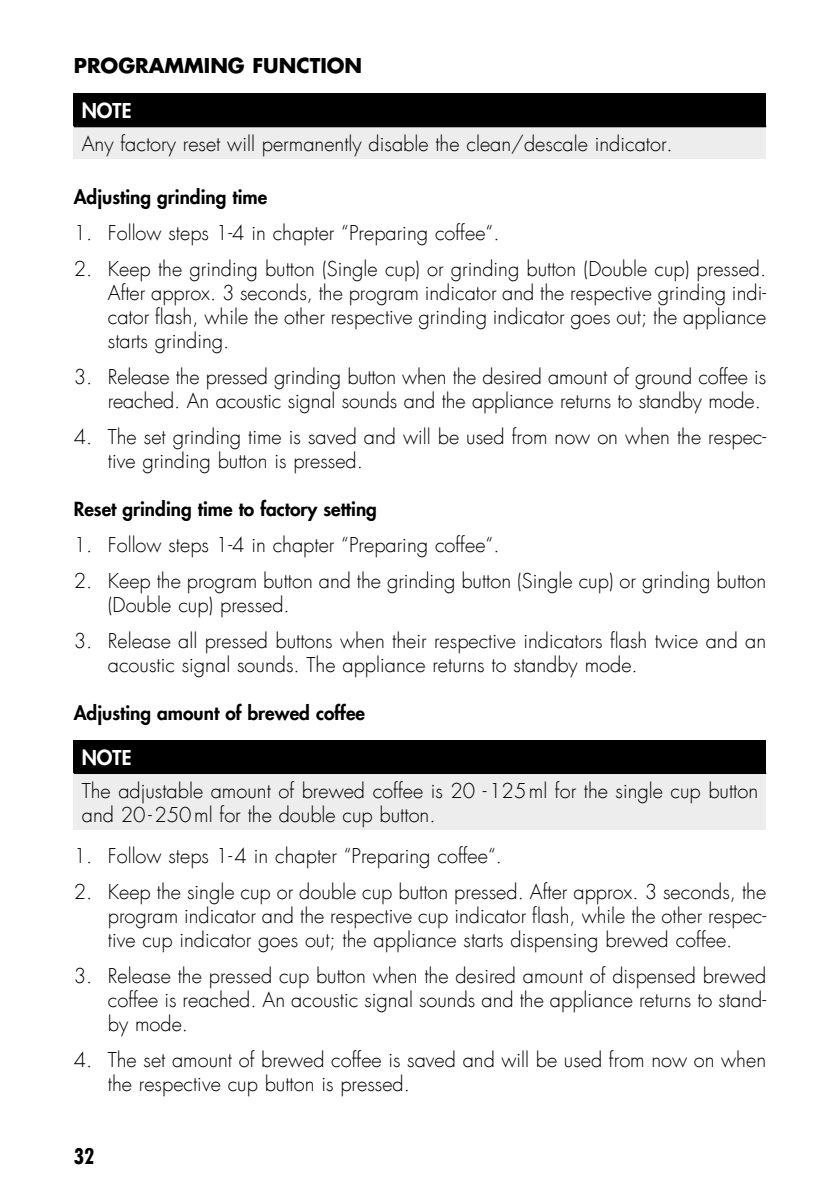
<style>
.page{position:relative;width:840px;height:1191px;background:#fff}
.page>*{position:absolute;margin:0;border:0;box-sizing:border-box;transform-origin:0 0}
.t1{font:700 condensed 21px "Futura LT";color:#000}
.t2{font:300 20px/24px "Futura LT";color:#000}
.t3{font:700 20px "Futura LT";color:#000}
.t4{font:800 20px "Futura LT";color:#fff}
.t5{font:800 19px "Futura LT";color:#000}
</style>
<div class="page">
<div style="left:74px;top:93px;width:691px;height:33px;background:#000"></div>
<div style="left:74px;top:126px;width:691px;height:33px;background:#ededed"></div>
<hr style="left:74px;top:125px;width:691px;height:2px;background:#000">
<div style="left:74px;top:740px;width:691px;height:33px;background:#000"></div>
<div style="left:74px;top:773px;width:691px;height:56px;background:#ededed"></div>
<hr style="left:74px;top:772px;width:691px;height:2px;background:#000">
<p class="t3" style="left:74px;top:52px;width:290px">PROGRAMMING FUNCTION</p>
<p class="t4" style="left:82px;top:98px;width:51px">NOTE</p>
<p class="t2" style="left:82px;top:132px;width:592px">Any factory reset will permanently disable the clean/descale indicator.</p>
<p class="t5" style="left:74px;top:184px;width:195px">Adjusting grinding time</p>
<p class="t2" style="left:74px;top:221px;width:427px">1. Follow steps 1-4 in chapter “Preparing coffee“.</p>
<p class="t2" style="left:108px;top:257px;width:659px;text-align:justify;text-indent:-34px">2. Keep the grinding button (Single cup) or grinding button (Double cup) pressed.<br>After approx. 3 seconds, the program indicator and the respective grinding indi&shy;cator flash, while the other respective grinding indicator goes out; the appliance starts grinding.</p>
<p class="t2" style="left:74px;top:365px;width:693px;text-align:right">3. Release the pressed grinding button when the desired amount of ground coffee is reached. An acoustic signal sounds and the appliance returns to standby mode.</p>
<p class="t2" style="left:108px;top:425px;width:659px;text-indent:-34px">4. The set grinding time is saved and will be used from now on when the respec&shy;tive grinding button is pressed.</p>
<p class="t5" style="left:74px;top:496px;width:304px">Reset grinding time to factory setting</p>
<p class="t2" style="left:74px;top:533px;width:427px">1. Follow steps 1-4 in chapter “Preparing coffee“.</p>
<p class="t2" style="left:108px;top:569px;width:659px;text-indent:-34px">2. Keep the program button and the grinding button (Single cup) or grinding button (Double cup) pressed.</p>
<p class="t2" style="left:108px;top:629px;width:659px;text-indent:-34px">3. Release all pressed buttons when their respective indicators flash twice and an acoustic signal sounds. The appliance returns to standby mode.</p>
<p class="t5" style="left:74px;top:700px;width:292px">Adjusting amount of brewed coffee</p>
<p class="t4" style="left:82px;top:744px;width:51px">NOTE</p>
<p class="t2" style="left:82px;top:779px;width:677px">The adjustable amount of brewed coffee is 20 -125ml for the single cup button and 20-250ml for the double cup button.</p>
<p class="t2" style="left:74px;top:844px;width:429px">1. Follow steps 1-4 in chapter “Preparing coffee“.</p>
<p class="t2" style="left:108px;top:880px;width:659px;text-align:justify;text-indent:-34px">2. Keep the single cup or double cup button pressed. After approx. 3 seconds, the program indicator and the respective cup indicator flash, while the other respec&shy;tive cup indicator goes out; the appliance starts dispensing brewed coffee.</p>
<p class="t2" style="left:108px;top:964px;width:659px;text-align:justify;text-indent:-34px">3. Release the pressed cup button when the desired amount of dispensed brewed coffee is reached. An acoustic signal sounds and the appliance returns to stand&shy;by mode.</p>
<p class="t2" style="left:108px;top:1048px;width:659px;text-indent:-34px">4. The set amount of brewed coffee is saved and will be used from now on when the respective cup button is pressed.</p>
<p class="t1" style="left:74px;top:1142px;width:22px">32</p>
</div>
